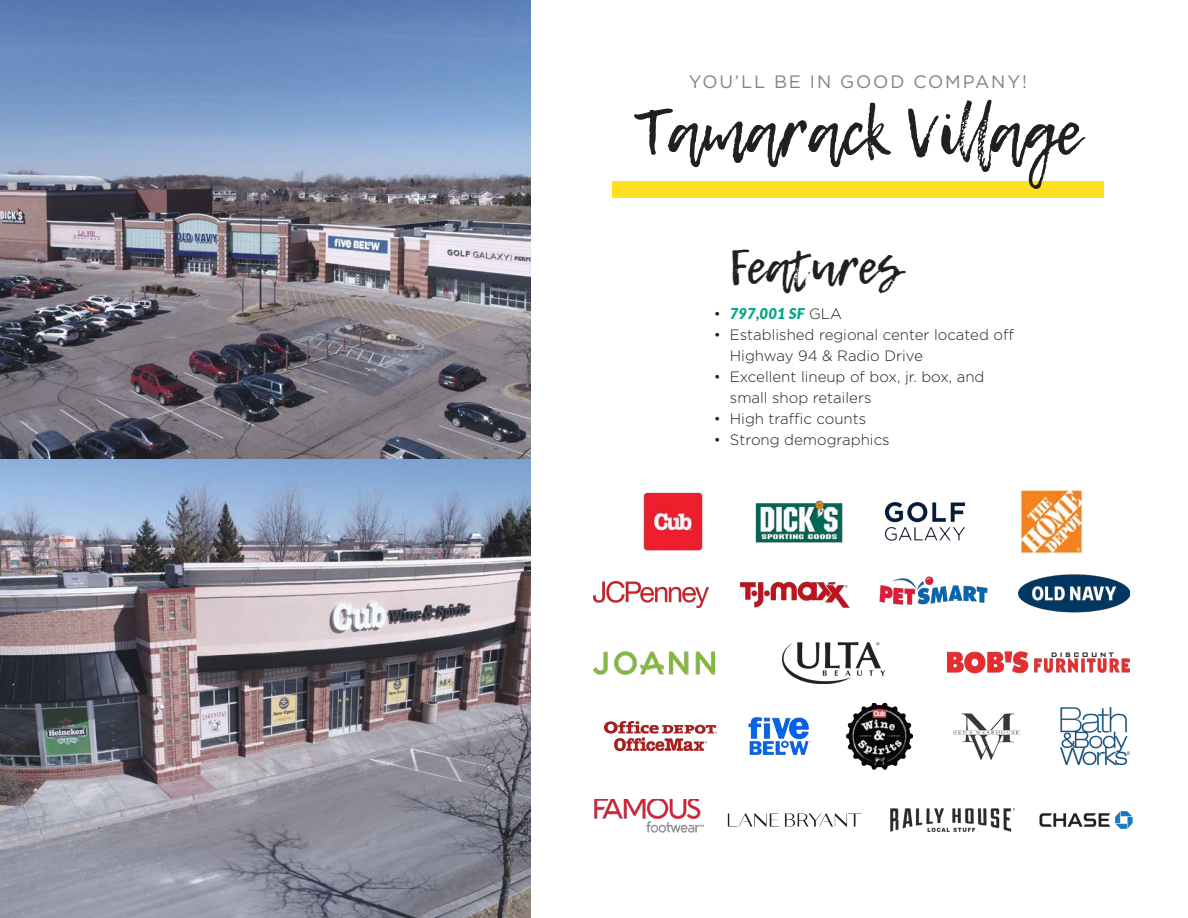
<style>
.page{position:relative;width:1188px;height:918px;background:#fff}
.page>*{position:absolute;margin:0;border:0;box-sizing:border-box;transform-origin:0 0}
.t1{font:63px "Lemon Tuesday";color:#231f20}
.t2{font:48px "Lemon Tuesday";color:#231f20}
.t3{font:18px "Gotham";letter-spacing:.1em;color:#808285}
.t4{font:300 15px/21px "Gotham";color:#231f20}
.t5{font:italic 900 15px "Lato";color:#00a687}
.s1{font-family:"Gotham";font-weight:300;font-style:normal;color:#231f20}
</style>
<div class="page">
<img style="left:0;top:0;width:530px;height:918px">
<div style="left:612px;top:181px;width:492px;height:16px;background:#ffe021"></div>
<img style="left:593px;top:651px;width:121px;height:24px">
<img style="left:948px;top:652px;width:182px;height:22px">
<img style="left:782px;top:642px;width:102px;height:41px">
<img style="left:1020px;top:490px;width:62px;height:64px">
<img style="left:755px;top:500px;width:88px;height:43px">
<img style="left:644px;top:492px;width:58px;height:59px">
<img style="left:884px;top:502px;width:82px;height:39px">
<img style="left:605px;top:721px;width:111px;height:30px">
<img style="left:1060px;top:708px;width:70px;height:56px">
<img style="left:846px;top:703px;width:66px;height:66px">
<img style="left:748px;top:717px;width:64px;height:38px">
<img style="left:953px;top:713px;width:67px;height:47px">
<img style="left:739px;top:581px;width:111px;height:27px">
<img style="left:879px;top:576px;width:109px;height:29px">
<img style="left:593px;top:581px;width:115px;height:27px">
<img style="left:1019px;top:574px;width:111px;height:39px">
<img style="left:727px;top:813px;width:135px;height:14px">
<img style="left:594px;top:799px;width:110px;height:34px">
<img style="left:1040px;top:811px;width:92px;height:18px">
<img style="left:890px;top:809px;width:125px;height:22px">
<p class="t3" style="left:689px;top:70px;width:340px">YOU’LL BE IN GOOD COMPANY!</p>
<p class="t1" style="left:635px;top:96px;width:447px">Tamarack Village</p>
<p class="t2" style="left:729px;top:239px;width:174px">Features</p>
<p class="t5" style="left:714px;top:303px;width:130px"><span class="s1">•</span> 797,001 SF <span class="s1">GLA</span></p>
<p class="t4" style="left:730px;top:324px;width:285px;text-indent:-16px">• Established regional center located off<br>Highway 94 &amp; Radio Drive</p>
<p class="t4" style="left:730px;top:366px;width:256px;text-indent:-16px">• Excellent lineup of box, jr. box, and small shop retailers</p>
<p class="t4" style="left:714px;top:408px;width:154px">• High traffic counts</p>
<p class="t4" style="left:714px;top:429px;width:177px">• Strong demographics</p>
</div>
